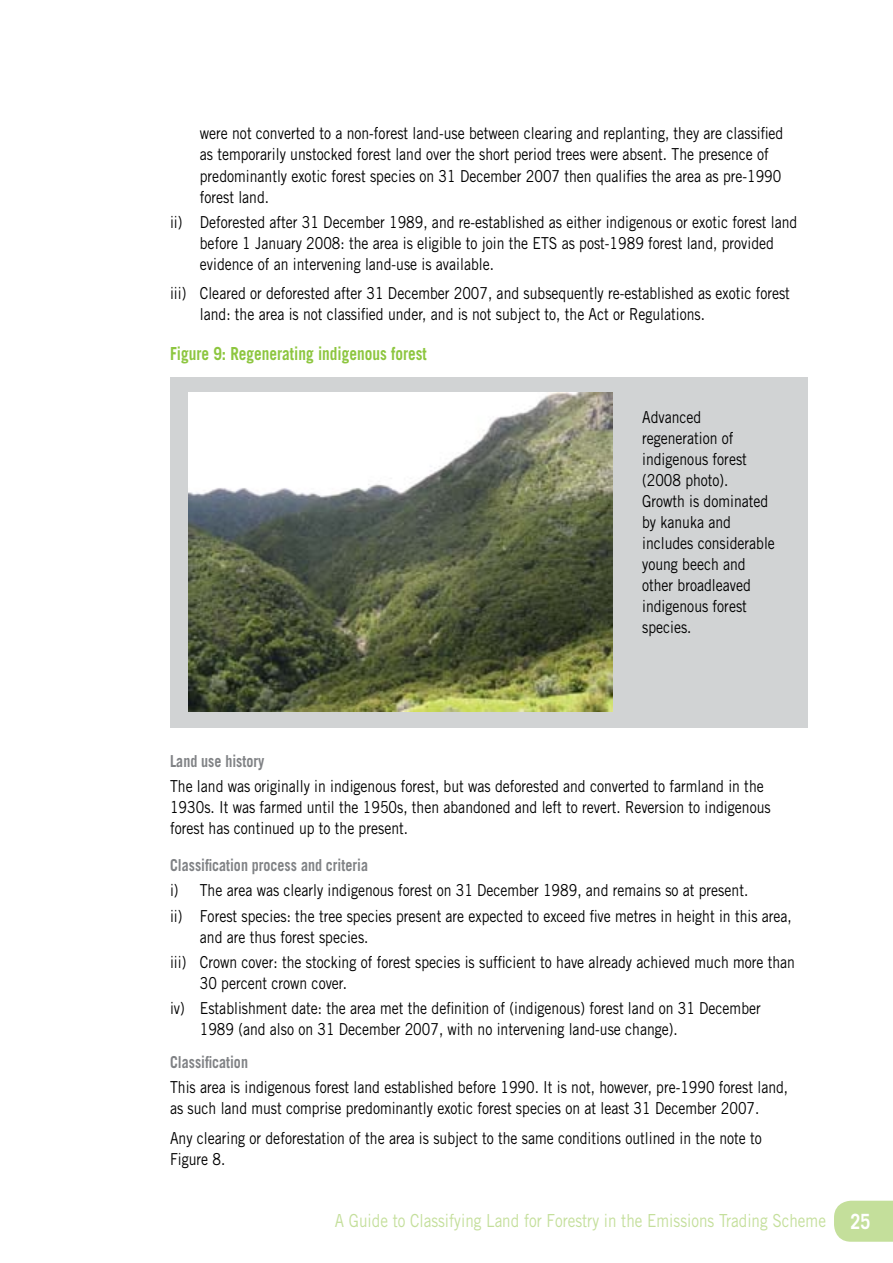
<style>
.page{position:relative;width:893px;height:1263px;background:#fff}
.page>*{position:absolute;margin:0;border:0;box-sizing:border-box;transform-origin:0 0}
.t1{font:18px "Trade Gothic LT Std";color:#c4df9b;scale:.85 1}
.t2{font:700 18px "Trade Gothic LT Std";color:#8dc63f;scale:.85 1}
.t3{font:16.5px/21px "Trade Gothic LT Std";color:#000;scale:.85 1}
.t4{font:700 16.5px "Trade Gothic LT Std";color:#808285;scale:.85 1}
.s1{font-weight:700;font-size:21px;color:#fff}
</style>
<div class="page">
<svg style="left:834px;top:1201px;width:59px;height:41px"></svg>
<div style="left:170px;top:378px;width:638px;height:350px;background:#d1d3d4"></div>
<img style="left:189px;top:393px;width:423px;height:319px">
<p class="t3" style="left:200px;top:123px;width:688px">were not converted to a non-forest land-use between clearing and replanting, they are classified as temporarily unstocked forest land over the short period trees were absent. The presence of predominantly exotic forest species on 31 December 2007 then qualifies the area as pre-1990 forest land.</p>
<p class="t3" style="left:200px;top:211px;width:704px;text-indent:-30px">ii) Deforested after 31 December 1989, and re-established as either indigenous or exotic forest land before 1 January 2008: the area is eligible to join the ETS as post-1989 forest land, provided evidence of an intervening land-use is available.</p>
<p class="t3" style="left:200px;top:283px;width:696px;text-indent:-30px">iii) Cleared or deforested after 31 December 2007, and subsequently re-established as exotic forest land: the area is not classified under, and is not subject to, the Act or Regulations.</p>
<p class="t2" style="left:170px;top:342px;width:304px">Figure 9: Regenerating indigenous forest</p>
<p class="t3" style="left:642px;top:406px;width:158px">Advanced regeneration of indigenous forest (2008 photo).<br>Growth is dominated by kanuka and includes considerable young beech and other broadleaved indigenous forest species.</p>
<p class="t4" style="left:170px;top:751px;width:112px">Land use history</p>
<p class="t3" style="left:170px;top:776px;width:708px">The land was originally in indigenous forest, but was deforested and converted to farmland in the<br>1930s. It was farmed until the 1950s, then abandoned and left to revert. Reversion to indigenous forest has continued up to the present.</p>
<p class="t4" style="left:170px;top:855px;width:234px">Classification process and criteria</p>
<p class="t3" style="left:170px;top:878px;width:733px;line-height:25.2px">i) The area was clearly indigenous forest on 31 December 1989, and remains so at present.<br>ii) Forest species: the tree species present are expected to exceed five metres in height in this area,</p>
<p class="t3" style="left:170px;top:924px;width:737px;line-height:25.2px;text-indent:30px">and are thus forest species.<br>iii) Crown cover: the stocking of forest species is sufficient to have already achieved much more than</p>
<p class="t3" style="left:170px;top:970px;width:696px;line-height:25.2px;text-indent:30px">30 percent crown cover.<br>iv) Establishment date: the area met the definition of (indigenous) forest land on 31 December</p>
<p class="t3" style="left:200px;top:1019px;width:564px">1989 (and also on 31 December 2007, with no intervening land-use change).</p>
<p class="t4" style="left:170px;top:1052px;width:93px">Classification</p>
<p class="t3" style="left:170px;top:1076px;width:729px">This area is indigenous forest land established before 1990. It is not, however, pre-1990 forest land, as such land must comprise predominantly exotic forest species on at least 31 December 2007.</p>
<p class="t3" style="left:170px;top:1127px;width:698px">Any clearing or deforestation of the area is subject to the same conditions outlined in the note to<br>Figure 8.</p>
<p class="t1" style="left:335px;top:1209px;width:632px">A Guide to Classifying Land for Forestry in the Emissions Trading Scheme <span class="s1">25</span></p>
</div>
